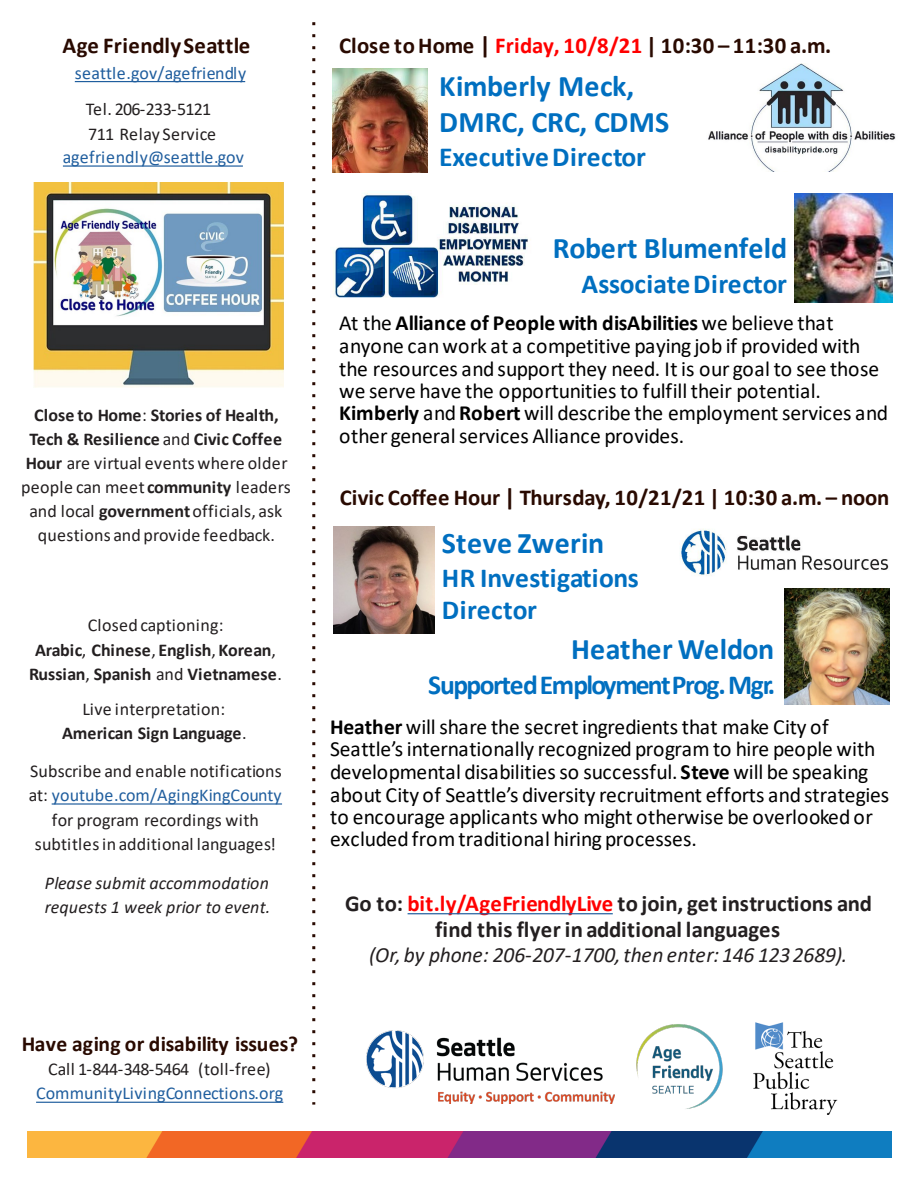
<style>
.page{position:relative;width:918px;height:1188px;background:#fff}
.page>*{position:absolute;margin:0;border:0;box-sizing:border-box;transform-origin:0 0}
.t1{font:700 30px/36px "Calibri";letter-spacing:.005em;color:#006fc0}
.t2{font:700 27.6px/32.4px "Calibri";letter-spacing:-.01em;color:#006fc0}
.t3{font:700 27.6px "Calibri";letter-spacing:-.055em;color:#006fc0}
.t4{font:700 22.8px "Calibri";letter-spacing:.015em;color:#290a01}
.t5{font:700 22.8px/26.4px "Calibri";color:#231f20;text-align:center}
.t6{font:21.6px/22.5px "Calibri";letter-spacing:-.005em;color:#000}
.t7{font:italic 21.6px "Calibri";letter-spacing:-.005em;color:#231f20}
.t8{font:700 21.6px "Calibri";letter-spacing:-.005em;color:#290a01}
.t9{font:18px/24px "Calibri";letter-spacing:.01em;color:#231f20;text-align:center}
.t10{font:18px/24px "Calibri";color:#205e9e;text-align:center}
.t11{font:700 18px/24px "Calibri";letter-spacing:-.005em;color:#231f20;text-align:center}
.t12{font:italic 18px/24px "Calibri";letter-spacing:.01em;color:#231f20}
.t13{font:18px "Calibri";letter-spacing:-.04em;color:#231f20}
.s1{font-weight:700}
.s2{font-weight:400}
.s3{color:#205e9e}
.s4{color:#231f20}
.s5{font-size:24px}
.s6{color:#f00}
</style>
<div class="page">
<svg style="left:63px;top:165px;width:180px;height:2px"></svg>
<svg style="left:52px;top:803px;width:230px;height:2px"></svg>
<svg style="left:36px;top:1102px;width:247px;height:1px"></svg>
<img style="left:28px;top:1132px;width:864px;height:26px">
<svg style="left:408px;top:913px;width:205px;height:1px"></svg>
<svg style="left:312px;top:22px;width:3px;height:1083px"></svg>
<svg style="left:75px;top:81px;width:170px;height:1px"></svg>
<img style="left:785px;top:588px;width:104px;height:116px">
<img style="left:334px;top:527px;width:100px;height:107px">
<img style="left:681px;top:528px;width:208px;height:48px">
<img style="left:708px;top:64px;width:188px;height:108px">
<img style="left:794px;top:193px;width:99px;height:109px">
<img style="left:330px;top:193px;width:198px;height:105px">
<img style="left:753px;top:1022px;width:85px;height:93px">
<img style="left:366px;top:1030px;width:248px;height:74px">
<img style="left:636px;top:1024px;width:87px;height:85px">
<img style="left:332px;top:68px;width:95px;height:105px">
<img style="left:34px;top:182px;width:249px;height:206px">
<p class="t4" style="left:62px;top:30px;width:189px">Age FriendlySeattle</p>
<p class="t10" style="left:75px;top:60px;width:173px">seattle.gov/agefriendly</p>
<p class="t13" style="left:86px;top:96px;width:127px">Tel. 206-233-5121</p>
<p class="t9" style="left:88px;top:122px;width:129px">711 Relay Service</p>
<p class="t10" style="left:63px;top:145px;width:182px">agefriendly@seattle.gov</p>
<p class="t9" style="left:21px;top:402px;width:271px"><span class="s1">Close to Home</span>: <span class="s1">Stories of Health, Tech &amp; Resilience</span> and <span class="s1">Civic Coffee Hour</span> are virtual events where older people can meet <span class="s1">community</span> leaders and local <span class="s1">government</span> officials, ask questions and provide feedback.</p>
<p class="t9" style="left:88px;top:613px;width:137px">Closed captioning:</p>
<p class="t11" style="left:29px;top:638px;width:254px">Arabic<span class="s2">,</span> Chinese<span class="s2">,</span> English<span class="s2">,</span> Korean<span class="s2">,<br></span>Russian<span class="s2">,</span> Spanish <span class="s2">and</span> Vietnamese<span class="s2">.</span></p>
<p class="t9" style="left:83px;top:696px;width:144px">Live interpretation:</p>
<p class="t11" style="left:62px;top:721px;width:186px">American Sign Language<span class="s2">.</span></p>
<p class="t9" style="left:29px;top:759px;width:255px;text-align:left">Subscribe and enable notifications at: <span class="s3">youtube.com/AgingKingCounty</span></p>
<p class="t9" style="left:35px;top:808px;width:243px">for program recordings with subtitlesin additional languages!</p>
<p class="t12" style="left:45px;top:870px;width:227px">Please submit accommodation requests 1 week prior to event.</p>
<p class="t8" style="left:22px;top:1029px;width:278px">Have aging or disability issues?</p>
<p class="t10" style="left:36px;top:1057px;width:249px"><span class="s4">Call 1-844-348-5464 (toll-free)<br></span>CommunityLivingConnections.org</p>
<p class="t4" style="left:339px;top:29px;width:494px">Close to Home <span class="s5">|</span> <span class="s6">Friday, 10/8/21</span> | 10:30 – 11:30 a.m.</p>
<p class="t1" style="left:439px;top:68px;width:232px">Kimberly Meck,<br>DMRC, CRC, CDMS</p>
<p class="t2" style="left:439px;top:140px;width:208px">Executive Director</p>
<p class="t1" style="left:553px;top:230px;width:236px">Robert Blumenfeld</p>
<p class="t2" style="left:582px;top:267px;width:207px">Associate Director</p>
<p class="t6" style="left:339px;top:311px;width:550px">At the <span class="s1">Alliance of People with disAbilities</span> we believe that anyone can work at a competitive paying job if provided with the resources and support they need. It is our goal to see those we serve have the opportunities to fulfill their potential.<br><span class="s1">Kimberly</span> and <span class="s1">Robert</span> will describe the employment services and other general services Alliance provides.</p>
<p class="t4" style="left:340px;top:481px;width:551px">Civic Coffee Hour <span class="s5">|</span> Thursday, 10/21/21 | 10:30 a.m. – noon</p>
<p class="t1" style="left:442px;top:525px;width:164px">Steve Zwerin</p>
<p class="t2" style="left:442px;top:561px;width:199px">HR Investigations<br>Director</p>
<p class="t1" style="left:571px;top:631px;width:205px">Heather Weldon</p>
<p class="t3" style="left:428px;top:665px;width:348px">Supported Employment Prog. Mgr.</p>
<p class="t6" style="left:330px;top:715px;width:561px"><span class="s1">Heather</span> will share the secret ingredients that make City of Seattle’s internationally recognized program to hire people with developmental disabilities so successful. <span class="s1">Steve</span> will be speaking about City of Seattle’s diversity recruitment efforts and strategies to encourage applicants who might otherwise be overlooked or excluded from traditional hiring processes.</p>
<p class="t5" style="left:345px;top:890px;width:529px">Go to: <span class="s6">bit.ly/AgeFriendlyLive</span> to join, get instructions and find this flyer in additional languages</p>
<p class="t7" style="left:369px;top:940px;width:480px">(Or, by phone: 206-207-1700, then enter: 146 1232689).</p>
</div>
